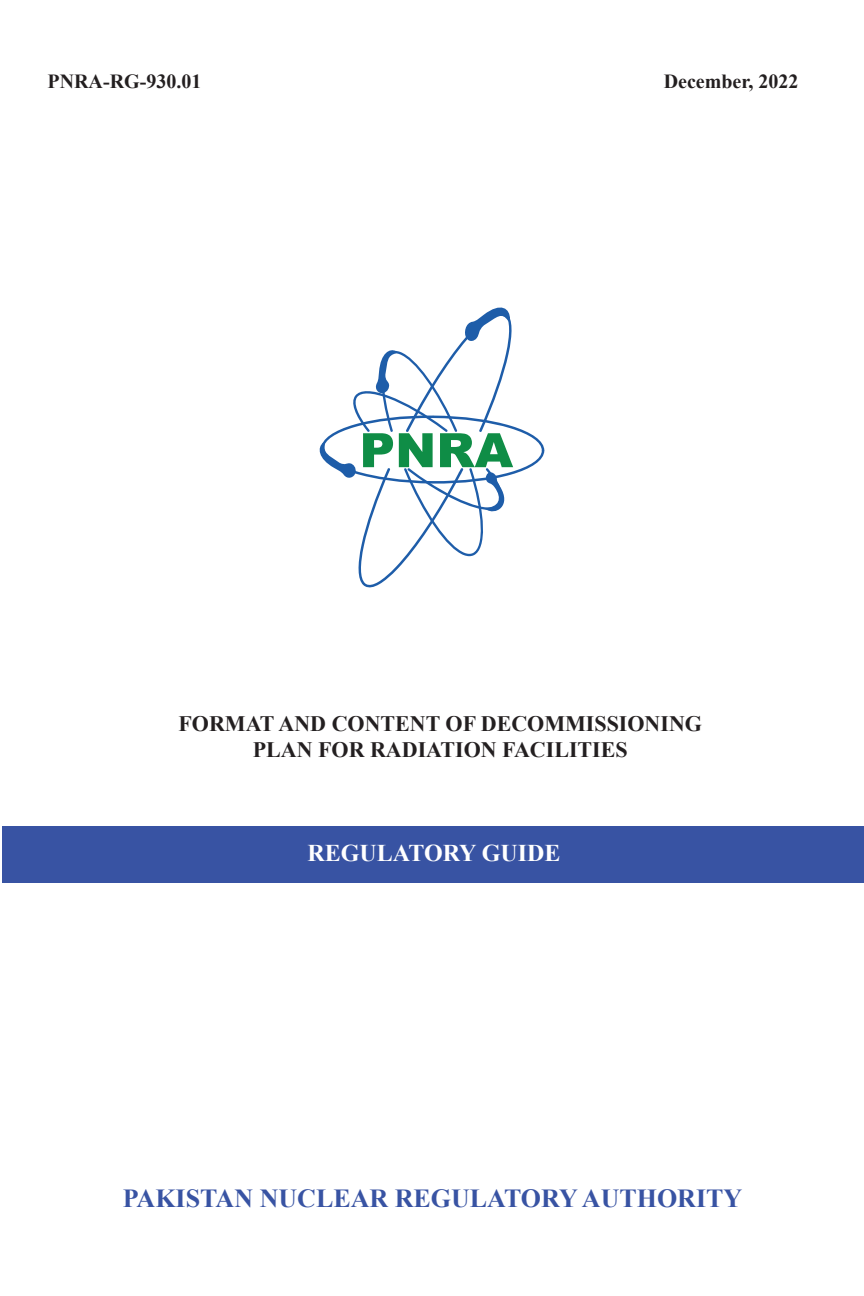
<style>
.page{position:relative;width:864px;height:1296px;background:#fff}
.page>*{position:absolute;margin:0;border:0;box-sizing:border-box;transform-origin:0 0}
.t1{font:700 26px "Times New Roman";color:#3853a3}
.t2{font:700 24px "Times New Roman";color:#fff}
.t3{font:700 22px/26.4px "Times New Roman";color:#231f20;text-align:center}
.t4{font:700 20px "Times New Roman";color:#231f20}
</style>
<div class="page">
<svg style="left:320px;top:308px;width:224px;height:279px"></svg>
<div style="left:2px;top:826px;width:862px;height:56px;background:#3853a3"></div>
<p class="t4" style="left:48px;top:67px;width:155px">PNRA-RG-930.01</p>
<p class="t4" style="left:664px;top:67px;width:136px">December, 2022</p>
<p class="t3" style="left:178px;top:709px;width:525px">FORMAT AND CONTENT OF DECOMMISSIONING<br>PLAN FOR RADIATION FACILITIES</p>
<p class="t2" style="left:308px;top:835px;width:254px">REGULATORY GUIDE</p>
<p class="t1" style="left:123px;top:1180px;width:621px">PAKISTAN NUCLEAR REGULATORY AUTHORITY</p>
</div>
